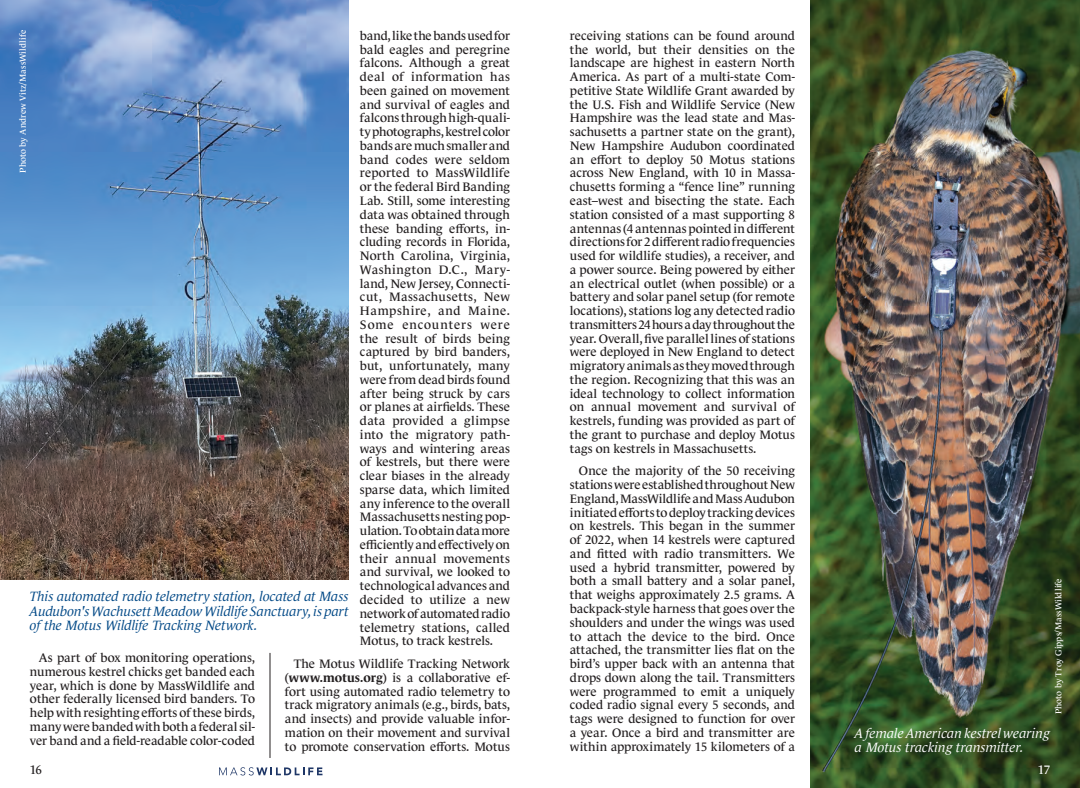
<style>
.page{position:relative;width:1080px;height:788px;background:#fff}
.page>*{position:absolute;margin:0;border:0;box-sizing:border-box;transform-origin:0 0}
.t1{font:italic 13.75px/14.4px "Le Monde Journal Std";letter-spacing:-.01em;color:#004886;text-align:justify}
.t2{font:italic 13.75px/14.4px "Le Monde Journal Std";letter-spacing:-.005em;color:#fff}
.t3{font:12.5px/13.8px "Le Monde Journal Std";color:#231f20;text-align:justify}
.t4{font:12.5px "Le Monde Journal Std";color:#fff}
.t5{font:8.75px "Le Monde Journal Std";letter-spacing:.01em;color:#fff}
.s1{font-weight:700}
</style>
<div class="page">
<svg style="left:219px;top:767px;width:103px;height:8px"></svg>
<img style="left:810px;top:0;width:270px;height:788px">
<img style="left:0;top:0;width:349px;height:579px">
<hr style="left:270px;top:652px;width:1px;height:106px;background:#231f20">
<p class="t5" style="left:18px;top:172px;width:144px;rotate:-90deg">Photo by Andrew Vitz/MassWildlife</p>
<p class="t3" style="left:360px;top:29px;width:152px">band, like the bands used for bald eagles and peregrine falcons. Although a great deal of information has been gained on movement and survival of eagles and falcons through high-quali&shy;ty photographs, kestrel color bands are much smaller and band codes were seldom reported to MassWildlife or the federal Bird Banding Lab. Still, some interesting data was obtained through these banding efforts, in&shy;cluding records in Florida, North Carolina, Virginia, Washington D.C., Mary&shy;land, New Jersey, Connecti&shy;cut, Massachusetts, New Hampshire, and Maine.<br>Some encounters were the result of birds being captured by bird banders, but, unfortunately, many were from dead birds found after being struck by cars or planes at airfields. These data provided a glimpse into the migratory path&shy;ways and wintering areas of kestrels, but there were clear biases in the already sparse data, which limited any inference to the overall Massachusetts nesting pop&shy;ulation. To obtain data more efficiently and effectively on their annual movements and survival, we looked to technological advances and decided to utilize a new network of automated radio telemetry stations, called Motus, to track kestrels.</p>
<p class="t3" style="left:285px;top:656px;width:227px;text-indent:9px">The Motus Wildlife Tracking Network (<span class="s1">www.motus.org</span>) is a collaborative ef&shy;fort using automated radio telemetry to track migratory animals (e.g., birds, bats, and insects) and provide valuable infor&shy;mation on their movement and survival to promote conservation efforts. Motus</p>
<p class="t1" style="left:30px;top:589px;width:320px">This automated radio telemetry station, located at Mass Audubon's Wachusett Meadow Wildlife Sanctuary, is part of the Motus Wildlife Tracking Network.</p>
<p class="t3" style="left:30px;top:650px;width:227px;text-indent:9px">As part of box monitoring operations, numerous kestrel chicks get banded each year, which is done by MassWildlife and other federally licensed bird banders. To help with resighting efforts of these birds, many were banded with both a federal sil&shy;ver band and a field-readable color-coded</p>
<p class="t3" style="left:30px;top:762px;width:14px">16</p>
<p class="t3" style="left:570px;top:29px;width:227px">receiving stations can be found around the world, but their densities on the landscape are highest in eastern North America. As part of a multi-state Com&shy;petitive State Wildlife Grant awarded by the U.S. Fish and Wildlife Service (New Hampshire was the lead state and Mas&shy;sachusetts a partner state on the grant), New Hampshire Audubon coordinated an effort to deploy 50 Motus stations across New England, with 10 in Massa&shy;chusetts forming a “fence line” running east–west and bisecting the state. Each station consisted of a mast supporting 8 antennas (4 antennas pointed in different directions for 2 different radio frequencies used for wildlife studies), a receiver, and a power source. Being powered by either an electrical outlet (when possible) or a battery and solar panel setup (for remote locations), stations log any detected radio transmitters 24 hours a day throughout the year. Overall, five parallel lines of stations were deployed in New England to detect migratory animals as they moved through the region. Recognizing that this was an ideal technology to collect information on annual movement and survival of kestrels, funding was provided as part of the grant to purchase and deploy Motus tags on kestrels in Massachusetts.</p>
<p class="t3" style="left:570px;top:464px;width:227px;text-indent:9px">Once the majority of the 50 receiving stations were established throughout New England, MassWildlife and Mass Audubon initiated efforts to deploy tracking devices on kestrels. This began in the summer of 2022, when 14 kestrels were captured and fitted with radio transmitters. We used a hybrid transmitter, powered by both a small battery and a solar panel, that weighs approximately 2.5 grams. A backpack-style harness that goes over the shoulders and under the wings was used to attach the device to the bird. Once attached, the transmitter lies flat on the bird’s upper back with an antenna that drops down along the tail. Transmitters were programmed to emit a uniquely coded radio signal every 5 seconds, and tags were designed to function for over a year. Once a bird and transmitter are within approximately 15 kilometers of a</p>
<p class="t5" style="left:1054px;top:714px;width:138px;rotate:-90deg">Photo by Troy Gipps/MassWildlife</p>
<p class="t2" style="left:855px;top:725px;width:196px">A female American kestrel wearing a Motus tracking transmitter.</p>
<p class="t4" style="left:1038px;top:762px;width:14px">17</p>
</div>
